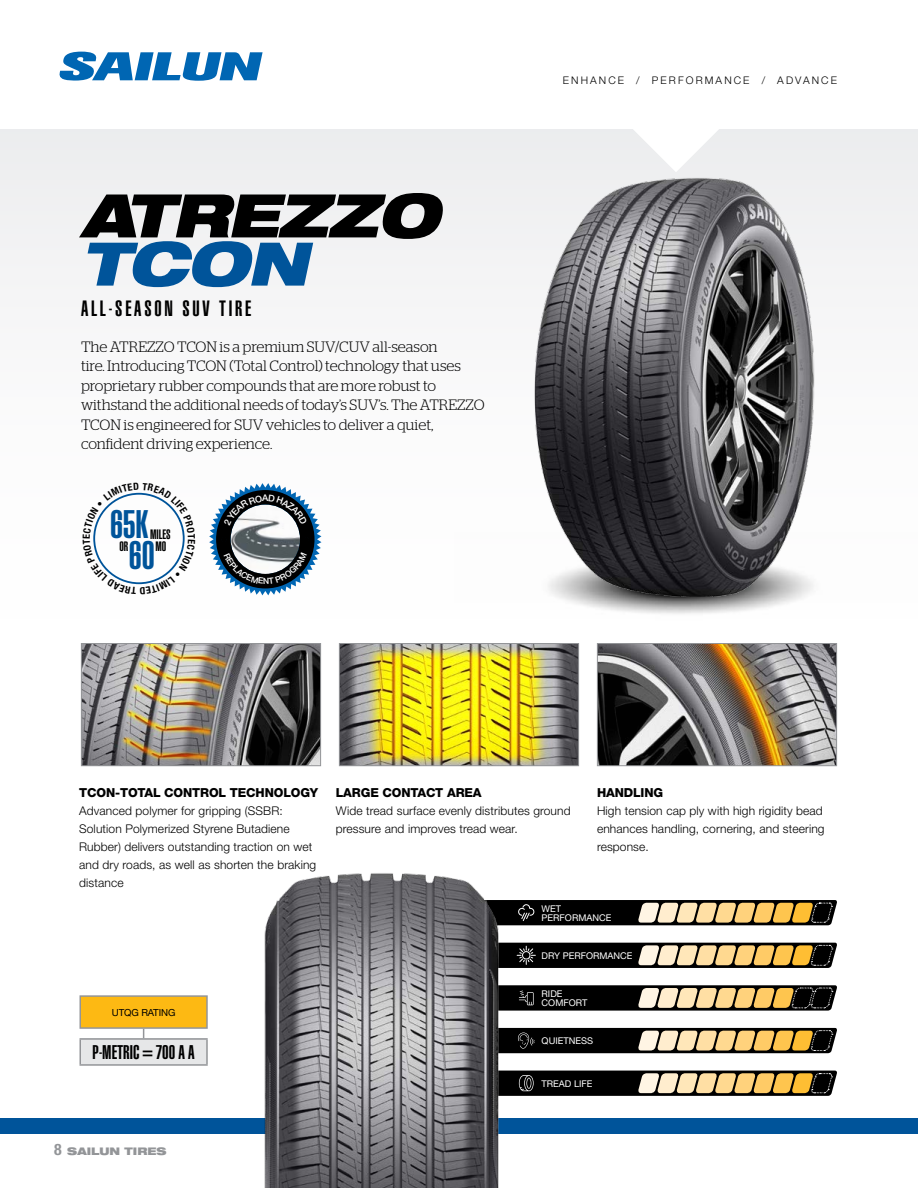
<style>
.page{position:relative;width:918px;height:1188px;background:#fff}
.page>*{position:absolute;margin:0;border:0;box-sizing:border-box;transform-origin:0 0}
.t1{font:italic 900 expanded 60.15px "Helvetica Neue LT Std";letter-spacing:-.02em;color:#000}
.t2{font:italic 900 expanded 60.15px "Helvetica Neue LT Std";color:#00549a}
.t3{font:39.15px/30.6px "Helvetica LT Std Ultra Comp";color:#00549a;text-align:center}
.t4{font:21.75px "Helvetica LT Std Ultra Comp";letter-spacing:.13em;color:#000}
.t5{font:19.5px "Helvetica LT Std Ultra Comp";color:#000}
.t6{font:300 15px/19.5px "Stag";color:#000}
.t7{font:13.5px "Helvetica LT Std Ultra Comp";color:#000}
.t8{font:800 12.45px "Helvetica Neue LT Std";letter-spacing:-.01em;color:#000}
.t9{font:300 12px/18px "Helvetica Neue LT Std";letter-spacing:.01em;color:#000}
.t10{font:300 10.5px "Helvetica Neue LT Std";letter-spacing:.2em;color:#000}
.t11{font:900 expanded 10.5px "Helvetica Neue LT Std";color:#939598}
.t12{font:9.75px "Helvetica Neue LT Std";color:#000}
.t13{font:9.3px/9px "Helvetica Neue LT Std";color:#fff}
.t14{font:500 9.15px "Helvetica Neue LT Std";color:#fff}
.s1{font-weight:700;font-stretch:condensed;font-size:15.75px}
</style>
<div class="page">
<div style="left:0;top:129px;width:918px;height:520px;background:#f8f8f9"></div>
<svg style="left:631px;top:129px;width:90px;height:19px"></svg>
<div style="left:0;top:1118px;width:918px;height:15px;background:#00549a"></div>
<svg style="left:59px;top:52px;width:204px;height:29px"></svg>
<img style="left:83px;top:645px;width:236px;height:119px">
<div style="left:81px;top:643px;width:240px;height:123px;border:1px solid #939598"></div>
<img style="left:341px;top:645px;width:236px;height:119px">
<div style="left:339px;top:643px;width:240px;height:123px;border:1px solid #939598"></div>
<img style="left:599px;top:645px;width:236px;height:119px">
<div style="left:597px;top:643px;width:240px;height:123px;border:1px solid #939598"></div>
<svg style="left:532px;top:900px;width:305px;height:25px;background:#66573a"></svg>
<svg style="left:532px;top:943px;width:305px;height:25px;background:#66573b"></svg>
<svg style="left:532px;top:985px;width:305px;height:26px;background:#5f543e"></svg>
<svg style="left:532px;top:1028px;width:305px;height:25px;background:#65573a"></svg>
<svg style="left:532px;top:1071px;width:305px;height:25px;background:#67583c"></svg>
<img style="left:534px;top:177px;width:281px;height:435px">
<img style="left:231px;top:873px;width:301px;height:315px">
<div style="left:80px;top:995px;width:128px;height:34px;background:#fdb913;border:2px solid #939598"></div>
<div style="left:80px;top:1039px;width:127px;height:26px;background:#e6e7e8"></div>
<hr style="left:80px;top:1038px;width:128px;height:2px;background:#939598">
<svg style="left:80px;top:1040px;width:1px;height:24px"></svg>
<hr style="left:206px;top:1040px;width:2px;height:24px;background:#939598">
<hr style="left:80px;top:1064px;width:128px;height:2px;background:#939598">
<svg style="left:93px;top:492px;width:92px;height:93px"></svg>
<svg style="left:209px;top:483px;width:112px;height:112px"></svg>
<h1 class="t1" style="left:81px;top:177px;width:360px">ATREZZO</h1>
<h1 class="t2" style="left:81px;top:225px;width:229px">TCON</h1>
<h3 class="t4" style="left:81px;top:295px;width:172px">ALL-SEASON SUV TIRE</h3>
<p class="t6" style="left:81px;top:337px;width:405px">The ATREZZO TCON is a premium SUV/CUV all-season<br>tire. Introducing TCON (Total Control) technology that uses proprietary rubber compounds that are more robust to withstand the additional needs of today’s SUV’s. The ATREZZO TCON is engineered for SUV vehicles to deliver a quiet, confident driving experience.</p>
<h2 class="t3" style="left:110px;top:510px;width:46px">65K<br>60</h2>
<p class="t7" style="left:150px;top:526px;width:22px">MILES</p>
<p class="t7" style="left:119px;top:538px;width:10px">0R</p>
<p class="t7" style="left:155px;top:538px;width:12px">MO</p>
<p class="t14" style="left:262px;top:493px;width:8px">A</p>
<p class="t10" style="left:563px;top:74px;width:62px">Enhance</p>
<p class="t10" style="left:636px;top:74px;width:114px">/ Performance</p>
<p class="t10" style="left:762px;top:74px;width:76px">/ Advance</p>
<p class="t8" style="left:79px;top:785px;width:67px">TCON-TOTAL</p>
<p class="t8" style="left:164px;top:785px;width:29px">CONTR</p>
<p class="t8" style="left:209px;top:785px;width:92px">OL TECHNOLOGY</p>
<p class="t9" style="left:79px;top:801px;width:239px">Advanced polymer for gripping (SSBR:<br>Solution Polymerized Styrene Butadiene Rubber) delivers outstanding traction on wet and dry roads, as well as shorten the braking distance</p>
<p class="t12" style="left:112px;top:1007px;width:36px">UTQG RATIN</p>
<p class="t12" style="left:168px;top:1007px;width:9px">G</p>
<h3 class="t5" style="left:93px;top:1041px;width:26px">P-METRIC</h3>
<h3 class="t5" style="left:143px;top:1041px;width:53px">= 700 A A</h3>
<p class="t8" style="left:336px;top:785px;width:147px">LARGE CONTACT AREA</p>
<p class="t9" style="left:336px;top:801px;width:236px">Wide tread surface evenly distributes ground pressure and improves tread wear.</p>
<p class="t8" style="left:597px;top:785px;width:67px">HANDLING</p>
<p class="t9" style="left:597px;top:801px;width:229px">High tension cap ply with high rigidity bead enhances handling, cornering, and steering response.</p>
<p class="t13" style="left:542px;top:904px;width:71px">WET<br>PERFORMANCE</p>
<p class="t13" style="left:542px;top:951px;width:93px">DRY PERFORMANCE</p>
<p class="t13" style="left:542px;top:989px;width:47px">RIDE<br>COMFORT</p>
<p class="t13" style="left:542px;top:1036px;width:20px">QUIETNE</p>
<p class="t13" style="left:581px;top:1036px;width:14px">SS</p>
<p class="t13" style="left:542px;top:1079px;width:7px">TREA</p>
<p class="t13" style="left:565px;top:1079px;width:20px">D LIFE</p>
<p class="t11" style="left:54px;top:1144px;width:114px"><span class="s1">8</span> SAILUN TIRES</p>
</div>
